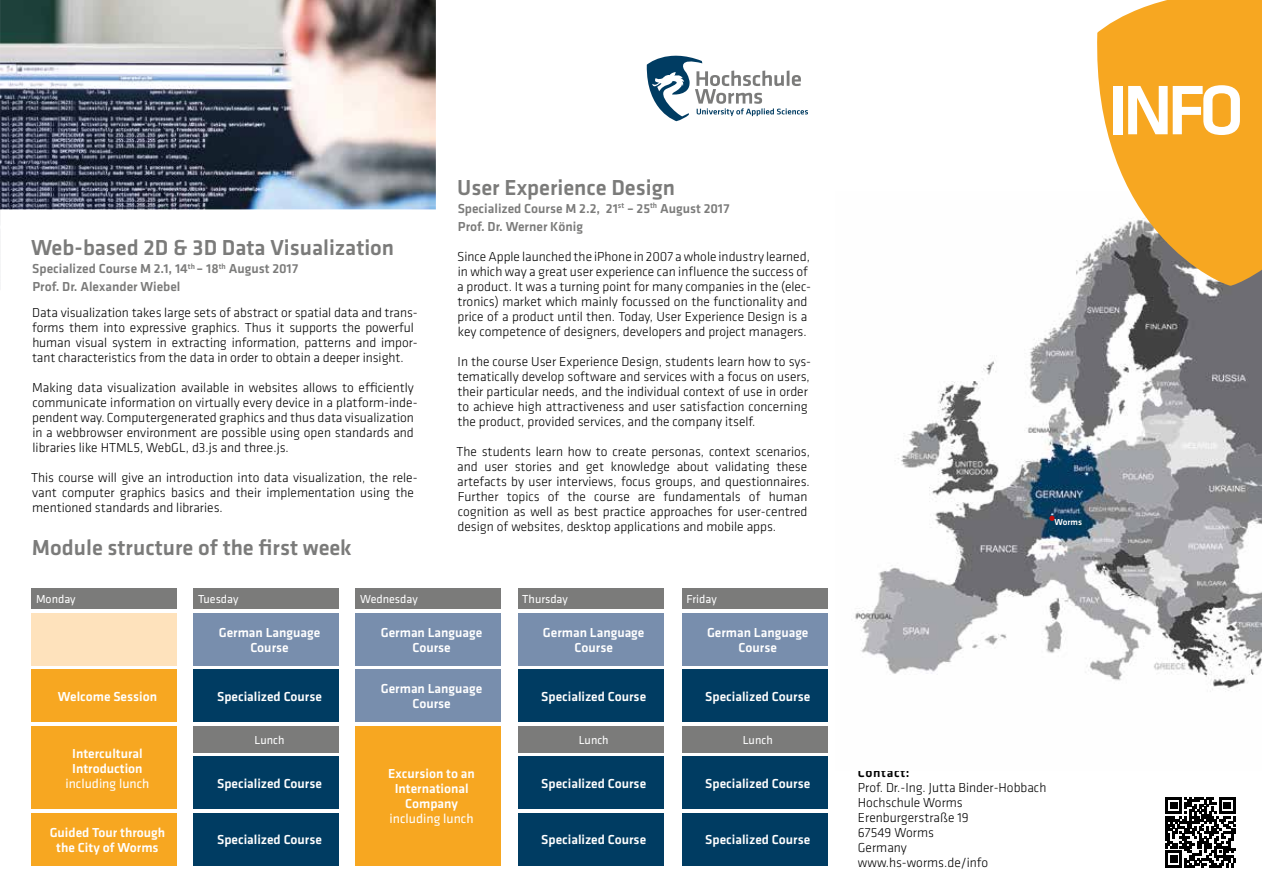
<style>
.page{position:relative;width:1263px;height:893px;background:#fff}
.page>*{position:absolute;margin:0;border:0;box-sizing:border-box;transform-origin:0 0}
.t1{font:500 72.6px "Klavika";color:#fff}
.t2{font:500 22.5px "Klavika";color:#7b7b7a}
.t3{font:300 13.5px/15px "Klavika";color:#000}
.t4{font:500 13.5px/15px "Klavika";color:#fff;text-align:center}
.t5{font:500 13.5px/18px "Klavika";color:#7b7b7a}
.t6{font:13.5px "Klavika";color:#fff}
.t7{font:500 13.5px "Klavika";letter-spacing:.05em;color:#000}
.t8{font:12px "Klavika";color:#fff}
.t9{font:500 9px "Klavika";color:#fff}
</style>
<div class="page">
<div style="left:682px;top:588px;width:145px;height:21px;background:#7b7b7a"></div>
<div style="left:682px;top:613px;width:145px;height:53px;background:#788ead"></div>
<div style="left:682px;top:670px;width:145px;height:52px;background:#003c62"></div>
<div style="left:682px;top:757px;width:145px;height:52px;background:#003c62"></div>
<div style="left:682px;top:813px;width:145px;height:52px;background:#003c62"></div>
<div style="left:682px;top:726px;width:145px;height:26px;background:#7b7b7a"></div>
<div style="left:194px;top:813px;width:145px;height:52px;background:#003c62"></div>
<div style="left:518px;top:813px;width:145px;height:52px;background:#003c62"></div>
<div style="left:32px;top:813px;width:145px;height:52px;background:#f7a721"></div>
<svg style="left:647px;top:56px;width:161px;height:65px"></svg>
<img style="left:0;top:0;width:436px;height:289px">
<div style="left:194px;top:588px;width:145px;height:21px;background:#7b7b7a"></div>
<div style="left:194px;top:613px;width:145px;height:53px;background:#788ead"></div>
<div style="left:194px;top:670px;width:145px;height:52px;background:#003c62"></div>
<div style="left:194px;top:757px;width:145px;height:52px;background:#003c62"></div>
<div style="left:194px;top:726px;width:145px;height:26px;background:#7b7b7a"></div>
<div style="left:356px;top:588px;width:145px;height:21px;background:#7b7b7a"></div>
<div style="left:356px;top:613px;width:145px;height:53px;background:#788ead"></div>
<div style="left:356px;top:670px;width:145px;height:52px;background:#788ead"></div>
<div style="left:356px;top:726px;width:145px;height:139px;background:#f7a721"></div>
<div style="left:518px;top:588px;width:145px;height:21px;background:#7b7b7a"></div>
<div style="left:518px;top:613px;width:145px;height:53px;background:#788ead"></div>
<div style="left:518px;top:670px;width:145px;height:52px;background:#003c62"></div>
<div style="left:518px;top:757px;width:145px;height:52px;background:#003c62"></div>
<div style="left:518px;top:726px;width:145px;height:26px;background:#7b7b7a"></div>
<div style="left:32px;top:588px;width:145px;height:21px;background:#7b7b7a"></div>
<div style="left:32px;top:613px;width:145px;height:53px;background:#fee2bc"></div>
<div style="left:32px;top:670px;width:145px;height:52px;background:#f7a721"></div>
<div style="left:32px;top:726px;width:145px;height:83px;background:#f7a721"></div>
<svg style="left:1165px;top:797px;width:71px;height:71px"></svg>
<img style="left:855px;top:253px;width:406px;height:439px">
<svg style="left:1091px;top:0;width:170px;height:286px;background:#eaac45"></svg>
<svg style="left:1049px;top:516px;width:5px;height:5px"></svg>
<h2 class="t2" style="left:31px;top:232px;width:365px">Web-based 2D &amp; 3D Data Visualization</h2>
<p class="t5" style="left:32px;top:259px;width:267px">Specialized Course M 2.1, 14<sup>th</sup> – 18<sup>th</sup> August 2017<br>Prof. Dr. Alexander Wiebel</p>
<p class="t3" style="left:32px;top:305px;width:387px">Data visualization takes large sets of abstract or spatial data and trans&shy;forms them into expressive graphics. Thus it supports the powerful human visual system in extracting information, patterns and impor&shy;tant characteristics from the data in order to obtain a deeper insight.</p>
<p class="t3" style="left:32px;top:380px;width:387px">Making data visualization available in websites allows to efficiently communicate information on virtually every device in a platform-inde&shy;pendent way. Computergenerated graphics and thus data visualization in a webbrowser environment are possible using open standards and libraries like HTML5, WebGL, d3.js and three.js.</p>
<p class="t3" style="left:31px;top:470px;width:388px">This course will give an introduction into data visualization, the rele&shy;vant computer graphics basics and their implementation using the mentioned standards and libraries.</p>
<h2 class="t2" style="left:32px;top:533px;width:321px">Module structure of the first week</h2>
<h2 class="t2" style="left:457px;top:172px;width:219px">User Experience Design</h2>
<p class="t5" style="left:458px;top:199px;width:273px">Specialized Course M 2.2, 21<sup>st</sup> – 25<sup>th</sup> August 2017<br>Prof. Dr. Werner König</p>
<p class="t3" style="left:457px;top:249px;width:356px">Since Apple launched the iPhone in 2007 a whole industry learned, in which way a great user experience can influence the success of a product. It was a turning point for many companies in the (elec&shy;tronics) market which mainly focussed on the functionality and price of a product until then. Today, User Experience Design is a key competence of designers, developers and project managers.</p>
<p class="t3" style="left:457px;top:354px;width:355px">In the course User Experience Design, students learn how to sys&shy;tematically develop software and services with a focus on users, their particular needs, and the individual context of use in order to achieve high attractiveness and user satisfaction concerning the product, provided services, and the company itself.</p>
<p class="t3" style="left:456px;top:444px;width:355px">The students learn how to create personas, context scenarios, and user stories and get knowledge about validating these artefacts by user interviews, focus groups, and questionnaires.<br>Further topics of the course are fundamentals of human cognition as well as best practice approaches for user-centred design of websites, desktop applications and mobile apps.</p>
<p class="t8" style="left:36px;top:591px;width:41px">Monday</p>
<p class="t4" style="left:58px;top:689px;width:101px">Welcome Session</p>
<p class="t4" style="left:72px;top:745px;width:72px;text-align:left">Intercultural<br>Introduction</p>
<p class="t6" style="left:65px;top:774px;width:85px">including lunch</p>
<p class="t4" style="left:50px;top:824px;width:117px">Guided Tour through the City of Worms</p>
<p class="t8" style="left:198px;top:591px;width:42px">Tuesday</p>
<p class="t4" style="left:219px;top:625px;width:103px">German Language<br>Course</p>
<p class="t4" style="left:217px;top:689px;width:106px">Specialized Course</p>
<p class="t8" style="left:360px;top:591px;width:59px">Wednesday</p>
<p class="t4" style="left:381px;top:625px;width:103px">German Language<br>Course</p>
<p class="t4" style="left:381px;top:681px;width:103px">German Language<br>Course</p>
<p class="t8" style="left:522px;top:591px;width:47px">Thursday</p>
<p class="t4" style="left:543px;top:625px;width:103px">German Language<br>Course</p>
<p class="t4" style="left:541px;top:689px;width:106px">Specialized Course</p>
<p class="t8" style="left:254px;top:732px;width:32px">Lunch</p>
<p class="t8" style="left:579px;top:732px;width:32px">Lunch</p>
<p class="t4" style="left:217px;top:776px;width:106px">Specialized Course</p>
<p class="t4" style="left:388px;top:766px;width:88px">Excursion to an<br>International<br>Company</p>
<p class="t6" style="left:390px;top:810px;width:85px">including lunch</p>
<p class="t4" style="left:541px;top:776px;width:106px">Specialized Course</p>
<p class="t4" style="left:217px;top:832px;width:106px">Specialized Course</p>
<p class="t4" style="left:541px;top:832px;width:106px">Specialized Course</p>
<p class="t8" style="left:686px;top:591px;width:32px">Friday</p>
<p class="t4" style="left:707px;top:625px;width:103px">German Language<br>Course</p>
<p class="t4" style="left:705px;top:689px;width:106px">Specialized Course</p>
<p class="t8" style="left:743px;top:732px;width:32px">Lunch</p>
<p class="t4" style="left:705px;top:776px;width:106px">Specialized Course</p>
<p class="t4" style="left:705px;top:832px;width:106px">Specialized Course</p>
<h1 class="t1" style="left:1108px;top:61px;width:138px">INFO</h1>
<p class="t9" style="left:1054px;top:516px;width:29px">Worms</p>
<p class="t7" style="left:858px;top:763px;width:53px">Contact:</p>
<p class="t3" style="left:858px;top:779px;width:190px">Prof. Dr.-Ing. Jutta Binder-Hobbach<br>Hochschule Worms<br>Erenburgerstraße 19<br>67549 Worms<br>Germany<br>www.hs-worms.de/info</p>
</div>
